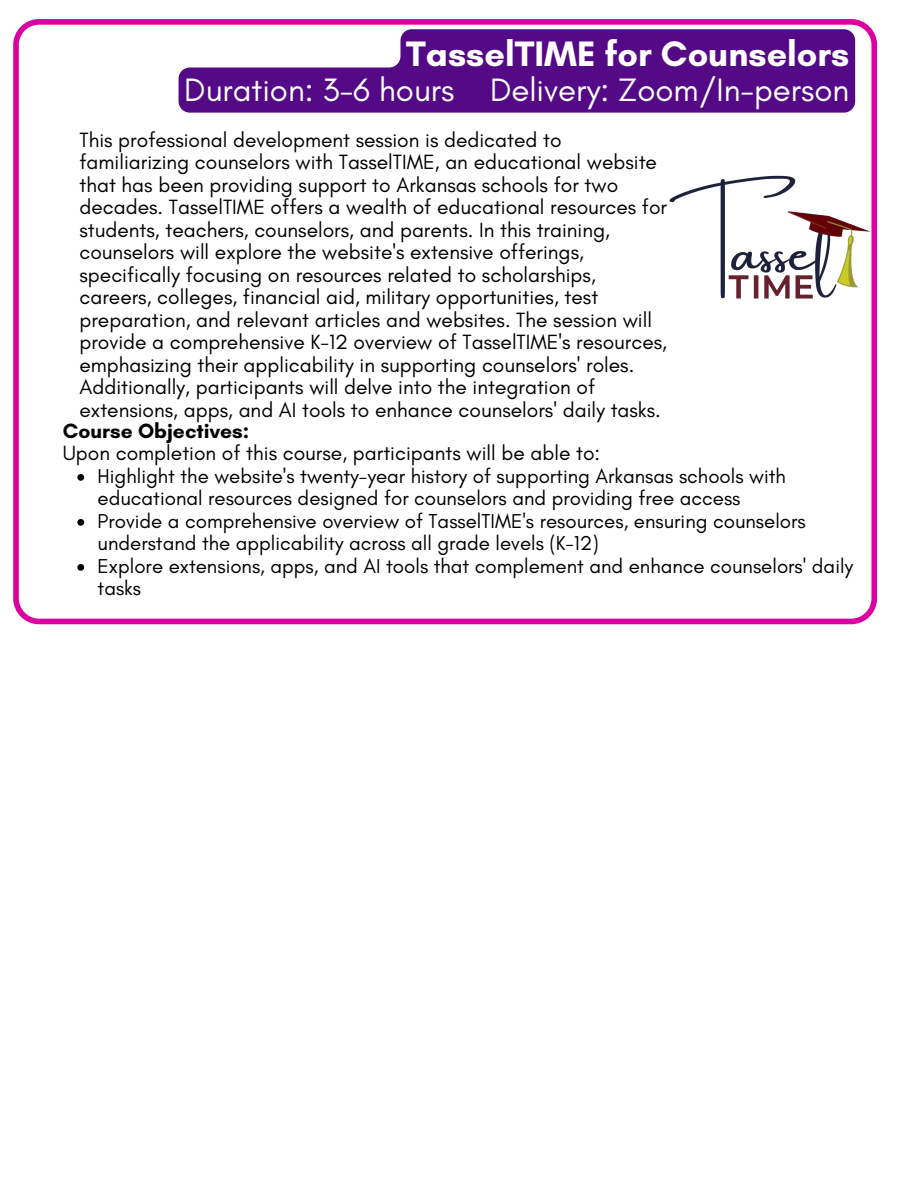
<style>
.page{position:relative;width:918px;height:1188px;background:#fff}
.page>*{position:absolute;margin:0;border:0;box-sizing:border-box;transform-origin:0 0}
.t1{font:700 36px "Glacial Indifference";color:#fff}
.t2{font:33px "Glacial Indifference";color:#fff}
.t3{font:21px/22.5px "Glacial Indifference";color:#000}
.t4{font:700 21px "Glacial Indifference";color:#000}
.t5{font:20.55px/22.5px "Glacial Indifference";color:#000}
</style>
<div class="page">
<svg style="left:13px;top:19px;width:864px;height:605px"></svg>
<svg style="left:179px;top:29px;width:676px;height:84px;fill:#540a86"></svg>
<img style="left:658px;top:128px;width:220px;height:225px">
<svg style="left:77px;top:474px;width:7px;height:7px"></svg>
<svg style="left:77px;top:519px;width:7px;height:7px"></svg>
<svg style="left:77px;top:564px;width:7px;height:7px"></svg>
<p class="t1" style="left:406px;top:32px;width:445px">TasselTIME for Counselors</p>
<p class="t2" style="left:184px;top:69px;width:667px">Duration: 3-6 hours Delivery: Zoom/In-person</p>
<h1 class="t3" style="left:79px;top:128px;width:589px">This professional development session is dedicated to familiarizing counselors with TasselTIME, an educational website that has been providing support to Arkansas schools for two decades. TasselTIME offers a wealth of educational resources for students, teachers, counselors, and parents. In this training, counselors will explore the website's extensive offerings, specifically focusing on resources related to scholarships, careers, colleges, financial aid, military opportunities, test preparation, and relevant articles and websites. The session will provide a comprehensive K-12 overview of TasselTIME's resources, emphasizing their applicability in supporting counselors' roles.<br>Additionally, participants will delve into the integration of extensions, apps, and AI tools to enhance counselors' daily tasks.</h1>
<p class="t4" style="left:63px;top:418px;width:188px">Course Objectives:</p>
<p class="t3" style="left:63px;top:442px;width:539px">Upon completion of this course, participants will be able to:</p>
<p class="t5" style="left:98px;top:465px;width:690px">Highlight the website's twenty-year history of supporting Arkansas schools with educational resources designed for counselors and providing free access</p>
<p class="t5" style="left:98px;top:510px;width:710px">Provide a comprehensive overview of TasselTIME's resources, ensuring counselors understand the applicability across all grade levels (K-12)</p>
<p class="t5" style="left:98px;top:555px;width:757px">Explore extensions, apps, and AI tools that complement and enhance counselors' daily tasks</p>
</div>
